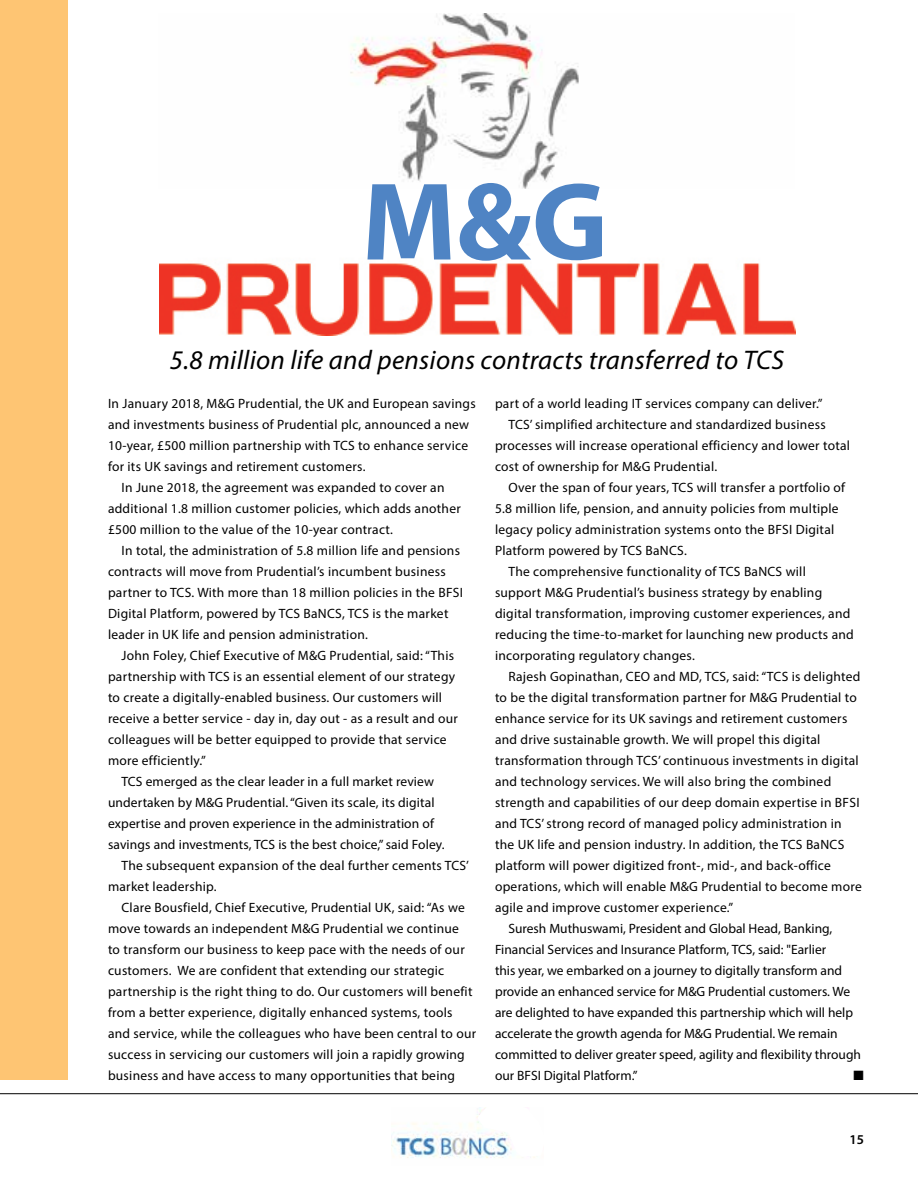
<style>
.page{position:relative;width:918px;height:1188px;background:#fff}
.page>*{position:absolute;margin:0;border:0;box-sizing:border-box;transform-origin:0 0}
.t1{font:700 111.6px "Myriad Pro";color:#4f84c4}
.t2{font:italic 27px "Myriad Pro";letter-spacing:.01em;color:#000}
.t3{font:13.5px "Myriad Pro";letter-spacing:.02em;color:#000}
.t4{font:13.5px "Myriad Pro";color:#000}
.t5{font:600 13.5px "Myriad Pro";color:#000}
.t6{font:13.5px "Zapf Dingbats ITC";color:#000}
</style>
<div class="page">
<hr style="left:0;top:1093px;width:918px;height:1px;background:#000">
<img style="left:392px;top:1123px;width:82px;height:35px">
<svg style="left:474px;top:1107px;width:61px;height:52px"></svg>
<img style="left:160px;top:263px;width:636px;height:73px">
<img style="left:350px;top:14px;width:229px;height:175px">
<div style="left:0;top:0;width:68px;height:1080px;background:#fec573"></div>
<h1 class="t1" style="left:362px;top:149px;width:248px">M&amp;G</h1>
<h2 class="t2" style="left:170px;top:343px;width:616px">5.8 million life and pensions contracts transferred to TCS</h2>
<p class="t3" style="left:108px;top:395px;width:369px">In January 2018, M&amp;G Prudential, the UK and European savings</p>
<p class="t3" style="left:108px;top:416px;width:363px">and investments business of Prudential plc, announced a new</p>
<p class="t3" style="left:108px;top:437px;width:362px">10-year, £500 million partnership with TCS to enhance service</p>
<p class="t3" style="left:108px;top:458px;width:259px">for its UK savings and retirement customers.</p>
<p class="t3" style="left:122px;top:479px;width:324px">In June 2018, the agreement was expanded to cover an</p>
<p class="t3" style="left:108px;top:500px;width:354px">additional 1.8 million customer policies, which adds another</p>
<p class="t3" style="left:108px;top:521px;width:287px">£500 million to the value of the 10-year contract.</p>
<p class="t3" style="left:122px;top:542px;width:340px">In total, the administration of 5.8 million life and pensions</p>
<p class="t3" style="left:108px;top:563px;width:339px">contracts will move from Prudential’s incumbent business</p>
<p class="t3" style="left:108px;top:584px;width:357px">partner to TCS. With more than 18 million policies in the BFSI</p>
<p class="t3" style="left:108px;top:605px;width:342px">Digital Platform, powered by TCS BaNCS, TCS is the market</p>
<p class="t3" style="left:108px;top:626px;width:261px">leader in UK life and pension administration.</p>
<p class="t3" style="left:122px;top:647px;width:334px">John Foley, Chief Executive of M&amp;G Prudential, said: “This</p>
<p class="t3" style="left:108px;top:668px;width:349px">partnership with TCS is an essential element of our strategy</p>
<p class="t3" style="left:108px;top:689px;width:336px">to create a digitally-enabled business. Our customers will</p>
<p class="t3" style="left:108px;top:710px;width:351px">receive a better service - day in, day out - as a result and our</p>
<p class="t3" style="left:108px;top:731px;width:340px">colleagues will be better equipped to provide that service</p>
<p class="t3" style="left:108px;top:752px;width:99px">more efficiently.”</p>
<p class="t3" style="left:122px;top:773px;width:314px">TCS emerged as the clear leader in a full market review</p>
<p class="t3" style="left:108px;top:794px;width:328px">undertaken by M&amp;G Prudential. “Given its scale, its digital</p>
<p class="t3" style="left:108px;top:815px;width:327px">expertise and proven experience in the administration of</p>
<p class="t3" style="left:108px;top:836px;width:338px">savings and investments, TCS is the best choice,” said Foley.</p>
<p class="t3" style="left:122px;top:857px;width:349px">The subsequent expansion of the deal further cements TCS’</p>
<p class="t3" style="left:108px;top:878px;width:110px">market leadership.</p>
<p class="t3" style="left:122px;top:899px;width:345px">Clare Bousfield, Chief Executive, Prudential UK, said: “As we</p>
<p class="t3" style="left:108px;top:920px;width:353px">move towards an independent M&amp;G Prudential we continue</p>
<p class="t3" style="left:108px;top:941px;width:358px">to transform our business to keep pace with the needs of our</p>
<p class="t3" style="left:108px;top:962px;width:338px">customers. We are confident that extending our strategic</p>
<p class="t3" style="left:108px;top:983px;width:366px">partnership is the right thing to do. Our customers will benefit</p>
<p class="t3" style="left:108px;top:1004px;width:346px">from a better experience, digitally enhanced systems, tools</p>
<p class="t3" style="left:108px;top:1025px;width:370px">and service, while the colleagues who have been central to our</p>
<p class="t3" style="left:108px;top:1046px;width:358px">success in servicing our customers will join a rapidly growing</p>
<p class="t3" style="left:108px;top:1067px;width:349px">business and have access to many opportunities that being</p>
<p class="t3" style="left:495px;top:395px;width:329px">part of a world leading IT services company can deliver.”</p>
<p class="t3" style="left:509px;top:416px;width:319px">TCS’ simplified architecture and standardized business</p>
<p class="t3" style="left:495px;top:437px;width:357px">processes will increase operational efficiency and lower total</p>
<p class="t3" style="left:495px;top:458px;width:224px">cost of ownership for M&amp;G Prudential.</p>
<p class="t3" style="left:509px;top:479px;width:338px">Over the span of four years, TCS will transfer a portfolio of</p>
<p class="t3" style="left:495px;top:500px;width:345px">5.8 million life, pension, and annuity policies from multiple</p>
<p class="t3" style="left:495px;top:521px;width:341px">legacy policy administration systems onto the BFSI Digital</p>
<p class="t3" style="left:495px;top:542px;width:193px">Platform powered by TCS BaNCS.</p>
<p class="t3" style="left:509px;top:563px;width:299px">The comprehensive functionality of TCS BaNCS will</p>
<p class="t3" style="left:495px;top:584px;width:329px">support M&amp;G Prudential’s business strategy by enabling</p>
<p class="t3" style="left:495px;top:605px;width:357px">digital transformation, improving customer experiences, and</p>
<p class="t3" style="left:495px;top:626px;width:360px">reducing the time-to-market for launching new products and</p>
<p class="t3" style="left:495px;top:647px;width:201px">incorporating regulatory changes.</p>
<p class="t3" style="left:509px;top:668px;width:354px">Rajesh Gopinathan, CEO and MD, TCS, said: “TCS is delighted</p>
<p class="t3" style="left:495px;top:689px;width:363px">to be the digital transformation partner for M&amp;G Prudential to</p>
<p class="t3" style="left:495px;top:710px;width:354px">enhance service for its UK savings and retirement customers</p>
<p class="t3" style="left:495px;top:731px;width:327px">and drive sustainable growth. We will propel this digital</p>
<p class="t3" style="left:495px;top:752px;width:365px">transformation through TCS’ continuous investments in digital</p>
<p class="t3" style="left:495px;top:773px;width:338px">and technology services. We will also bring the combined</p>
<p class="t3" style="left:495px;top:794px;width:366px">strength and capabilities of our deep domain expertise in BFSI</p>
<p class="t3" style="left:495px;top:815px;width:348px">and TCS’ strong record of managed policy administration in</p>
<p class="t3" style="left:495px;top:836px;width:351px">the UK life and pension industry. In addition, the TCS BaNCS</p>
<p class="t3" style="left:495px;top:857px;width:337px">platform will power digitized front-, mid-, and back-office</p>
<p class="t3" style="left:495px;top:878px;width:368px">operations, which will enable M&amp;G Prudential to become more</p>
<p class="t3" style="left:495px;top:899px;width:240px">agile and improve customer experience.”</p>
<p class="t4" style="left:509px;top:920px;width:325px">Suresh Muthuswami, President and Global Head, Banking,</p>
<p class="t4" style="left:495px;top:941px;width:333px">Financial Services and Insurance Platform, TCS, said: "Earlier</p>
<p class="t4" style="left:495px;top:962px;width:349px">this year, we embarked on a journey to digitally transform and</p>
<p class="t4" style="left:495px;top:984px;width:357px">provide an enhanced service for M&amp;G Prudential customers. We</p>
<p class="t4" style="left:495px;top:1005px;width:360px">are delighted to have expanded this partnership which will help</p>
<p class="t4" style="left:495px;top:1026px;width:344px">accelerate the growth agenda for M&amp;G Prudential. We remain</p>
<p class="t4" style="left:495px;top:1047px;width:368px">committed to deliver greater speed, agility and flexibility through</p>
<p class="t4" style="left:495px;top:1068px;width:144px">our BFSI Digital Platform.”</p>
<p class="t6" style="left:853px;top:1069px;width:12px">■</p>
<p class="t5" style="left:850px;top:1131px;width:16px">15</p>
</div>
